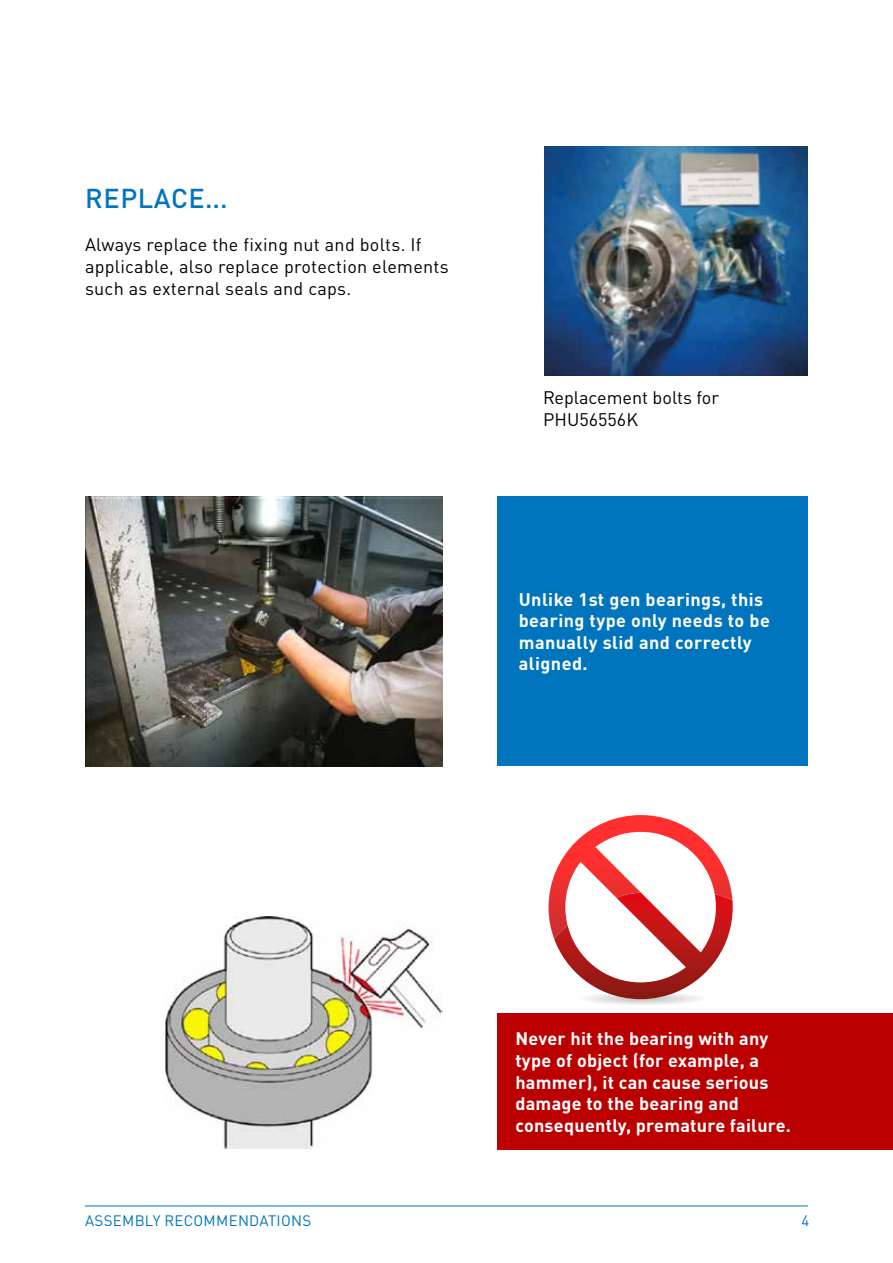
<style>
.page{position:relative;width:893px;height:1263px;background:#fff}
.page>*{position:absolute;margin:0;border:0;box-sizing:border-box;transform-origin:0 0}
.t1{font:500 27px "DIN Pro";letter-spacing:.02em;color:#0075be}
.t2{font:700 18px/21.6px "DIN Pro";letter-spacing:.015em;color:#fff}
.t3{font:18px/21.6px "DIN Pro";letter-spacing:.015em;color:#000}
.t4{font:15px "DIN Pro";letter-spacing:.02em;color:#0075be}
</style>
<div class="page">
<hr style="left:85px;top:1205px;width:723px;height:1px;background:#0075be">
<div style="left:497px;top:1013px;width:396px;height:137px;background:#ba0000"></div>
<img style="left:85px;top:497px;width:357px;height:269px">
<svg style="left:586px;top:992px;width:114px;height:13px"></svg>
<img style="left:549px;top:815px;width:95px;height:124px">
<img style="left:165px;top:916px;width:277px;height:232px">
<div style="left:497px;top:497px;width:311px;height:269px;background:#0075be"></div>
<img style="left:544px;top:147px;width:264px;height:228px">
<h1 class="t1" style="left:85px;top:177px;width:144px">REPLACE...</h1>
<p class="t3" style="left:85px;top:232px;width:365px">Always replace the fixing nut and bolts. If applicable, also replace protection elements such as external seals and caps.</p>
<p class="t3" style="left:543px;top:385px;width:177px">Replacement bolts for<br>PHU56556K</p>
<p class="t2" style="left:519px;top:586px;width:253px">Unlike 1st gen bearings, this bearing type only needs to be manually slid and correctly aligned.</p>
<p class="t2" style="left:515px;top:1026px;width:277px">Never hit the bearing with any type of object (for example, a hammer), it can cause serious damage to the bearing and consequently, premature failure.</p>
<p class="t4" style="left:85px;top:1208px;width:228px">ASSEMBLY RECOMMENDATIONS</p>
<p class="t4" style="left:801px;top:1208px;width:9px">4</p>
</div>
